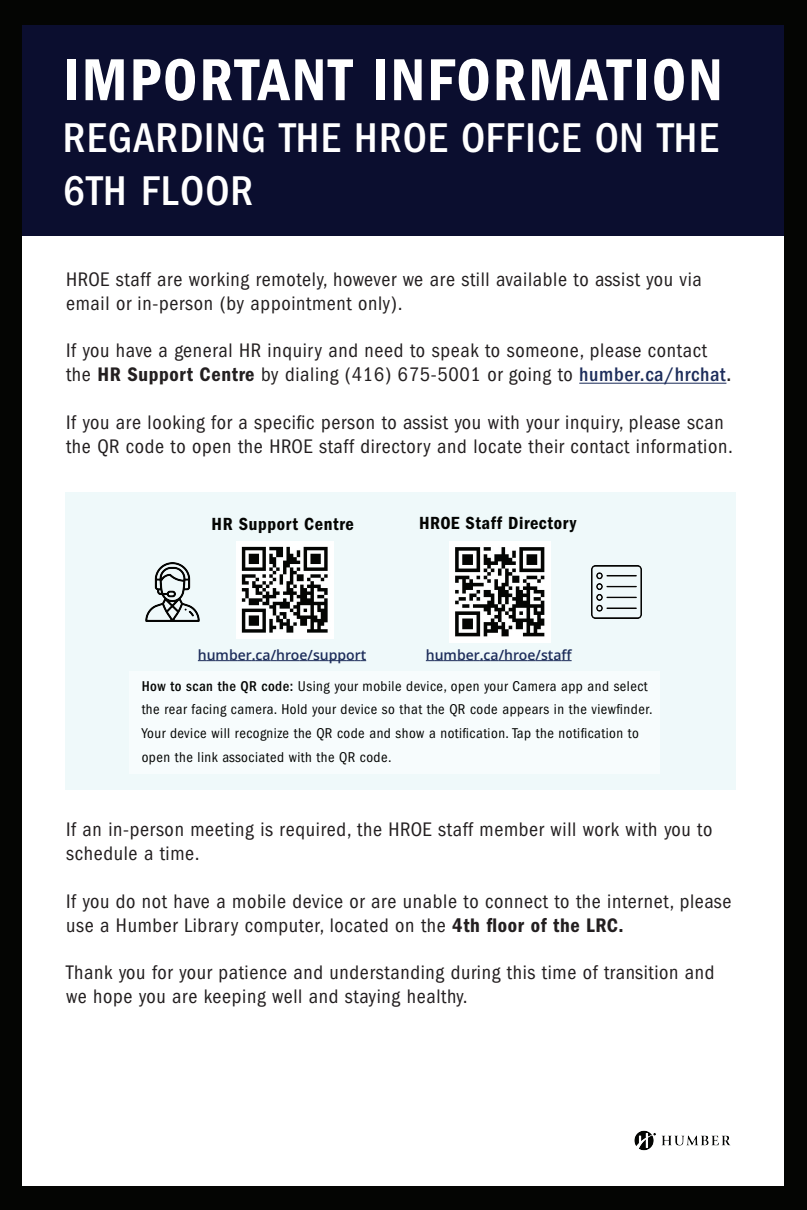
<style>
.page{position:relative;width:807px;height:1210px;background:#fff}
.page>*{position:absolute;margin:0;border:0;box-sizing:border-box;transform-origin:0 0}
.t1{font:600 condensed 61.25px "Franklin Gothic";letter-spacing:.035em;color:#fff}
.t2{font:500 condensed 43.05px/52.1px "Franklin Gothic LT Pro";letter-spacing:.035em;color:#fff}
.t3{font:condensed 20.3px/23.8px "Franklin Gothic LT Pro";letter-spacing:.035em;color:#231f20}
.t4{font:18.2px "Franklin Gothic LT Pro Cn Dm";letter-spacing:.035em;color:#040503}
.t5{font:condensed 14.7px/23.8px "Franklin Gothic LT Pro";letter-spacing:.035em;color:#040503}
.t6{font:600 14px "Open Sans";color:#1d2d5b}
.s1{font-family:"Franklin Gothic LT Pro Cn Dm";font-stretch:normal}
.s2{font-weight:500;color:#1d2d5b}
.s3{font-weight:500}
</style>
<div class="page">
<div style="left:0;top:0;width:806px;height:1210px;background:#040503"></div>
<div style="left:23px;top:25px;width:761px;height:1160px;background:#fff"></div>
<div style="left:23px;top:25px;width:761px;height:211px;background:#0b0e2f"></div>
<hr style="left:579px;top:383px;width:147px;height:1px;background:#1d2d5b">
<img style="left:634px;top:1130px;width:97px;height:21px">
<div style="left:65px;top:492px;width:670px;height:298px;background:#eff9fa"></div>
<div style="left:129px;top:671px;width:530px;height:103px;background:#f7fcfd"></div>
<svg style="left:198px;top:660px;width:168px;height:1px"></svg>
<img style="left:236px;top:541px;width:97px;height:97px">
<svg style="left:426px;top:660px;width:145px;height:1px"></svg>
<img style="left:449px;top:541px;width:101px;height:101px">
<img style="left:145px;top:562px;width:55px;height:60px">
<img style="left:591px;top:565px;width:50px;height:54px">
<h1 class="t1" style="left:63px;top:45px;width:661px">IMPORTANT INFORMATION</h1>
<h2 class="t2" style="left:63px;top:112px;width:657px">REGARDING THE HROE OFFICE ON THE<br>6TH FLOOR</h2>
<p class="t3" style="left:66px;top:267px;width:637px">HROE staff are working remotely, however we are still available to assist you via email or in-person (by appointment only).</p>
<p class="t3" style="left:66px;top:339px;width:666px">If you have a general HR inquiry and need to speak to someone, please contact the <span class="s1">HR Support Centre</span> by dialing (416) 675-5001 or going to <span class="s2">humber.ca/hrchat</span><span class="s3">.</span></p>
<p class="t3" style="left:66px;top:410px;width:668px">If you are looking for a specific person to assist you with your inquiry, please scan the QR code to open the HROE staff directory and locate their contact information.</p>
<p class="t4" style="left:212px;top:513px;width:144px">HR Support Centre</p>
<p class="t6" style="left:198px;top:645px;width:170px">humber.ca/hroe/support</p>
<p class="t4" style="left:419px;top:513px;width:159px">HROE Staff Directory</p>
<p class="t6" style="left:426px;top:645px;width:148px">humber.ca/hroe/staff</p>
<p class="t5" style="left:142px;top:674px;width:512px"><span class="s3">How to scan the QR code:</span> Using your mobile device, open your Camera app and select the rear facing camera. Hold your device so that the QR code appears in the viewfinder.<br>Your device will recognize the QR code and show a notification. Tap the notification to open the link associated with the QR code.</p>
<p class="t3" style="left:66px;top:818px;width:647px">If an in-person meeting is required, the HROE staff member will work with you to schedule a time.</p>
<p class="t3" style="left:66px;top:889px;width:666px">If you do not have a mobile device or are unable to connect to the internet, please use a Humber Library computer, located on the <span class="s1">4th floor of the LRC.</span></p>
<p class="t3" style="left:66px;top:960px;width:650px">Thank you for your patience and understanding during this time of transition and we hope you are keeping well and staying healthy.</p>
</div>
